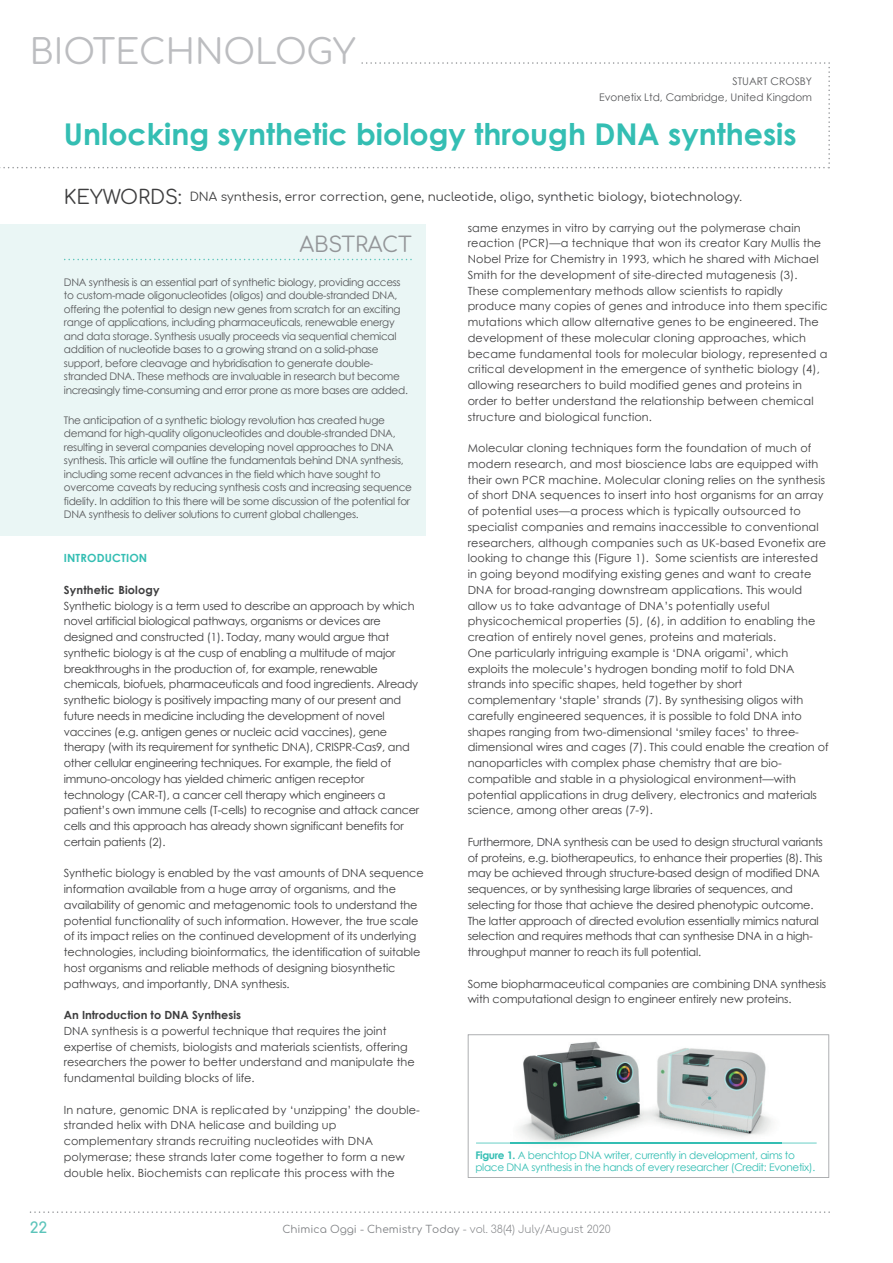
<style>
.page{position:relative;width:893px;height:1263px;background:#fff}
.page>*{position:absolute;margin:0;border:0;box-sizing:border-box;transform-origin:0 0}
.t1{font:34.5px "Comfortaa";color:#bcbdc0}
.t2{font:700 30px "Century Gothic";color:#34beb3}
.t3{font:21px "Comfortaa";letter-spacing:-.01em;color:#939598}
.t4{font:700 15px "Comfortaa";color:#5bc4ba}
.t5{font:12px "Comfortaa";color:#3e3e3f}
.t6{font:11.25px/15.8px "Century Gothic";color:#3e3e3f}
.t7{font:11.25px/15.8px "Century Gothic";letter-spacing:-.02em;color:#3e3e3f}
.t8{font:700 11.25px "Century Gothic";color:#3e3e3f}
.t9{font:700 11.25px "Century Gothic";letter-spacing:.015em;color:#34beb3}
.t10{font:10.5px/13.5px "Century Gothic";letter-spacing:-.03em;color:#57585a}
.t11{font:10.5px/12px "Century Gothic";letter-spacing:-.03em;color:#34beb3}
.t12{font:10.5px "Comfortaa";color:#808285}
.t13{font:10.5px/16.2px "Century Gothic";color:#57585a;text-align:right}
.s1{font-size:19.5px}
.s2{font-weight:700}
.s3{font-weight:300}
</style>
<div class="page">
<div style="left:0;top:224px;width:425px;height:312px;background:#eaf6f5"></div>
<svg style="left:64px;top:259px;width:348px;height:1px"></svg>
<svg style="left:715px;top:62px;width:115px;height:106px"></svg>
<svg style="left:468px;top:1034px;width:361px;height:144px"></svg>
<svg style="left:476px;top:1143px;width:341px;height:1px"></svg>
<img style="left:510px;top:1143px;width:271px;height:1px">
<svg style="left:30px;top:1211px;width:800px;height:2px"></svg>
<h1 class="t1" style="left:30px;top:20px;width:327px">BIOTECHNOLOGY</h1>
<p class="t13" style="left:599px;top:73px;width:215px">STUART CROSBY<br>Evonetix Ltd, Cambridge, United Kingdom</p>
<h2 class="t2" style="left:64px;top:111px;width:734px">Unlocking synthetic biology through DNA synthesis</h2>
<p class="t5" style="left:64px;top:185px;width:680px"><span class="s1">KEYWORDS:</span> DNA synthesis, error correction, gene, nucleotide, oligo, synthetic biology, biotechnology.</p>
<h3 class="t3" style="left:299px;top:225px;width:114px">ABSTRACT</h3>
<p class="t10" style="left:64px;top:275px;width:345px">DNA synthesis is an essential part of synthetic biology, providing access to custom-made oligonucleotides (oligos) and double-stranded DNA, offering the potential to design new genes from scratch for an exciting range of applications, including pharmaceuticals, renewable energy and data storage. Synthesis usually proceeds via sequential chemical addition of nucleotide bases to a growing strand on a solid-phase support, before cleavage and hybridisation to generate double&shy;stranded DNA. These methods are invaluable in research but become increasingly time-consuming and error prone as more bases are added.</p>
<p class="t10" style="left:64px;top:413px;width:350px">The anticipation of a synthetic biology revolution has created huge demand for high-quality oligonucleotides and double-stranded DNA, resulting in several companies developing novel approaches to DNA synthesis. This article will outline the fundamentals behind DNA synthesis, including some recent advances in the field which have sought to overcome caveats by reducing synthesis costs and increasing sequence fidelity. In addition to this there will be some discussion of the potential for DNA synthesis to deliver solutions to current global challenges.</p>
<p class="t9" style="left:64px;top:550px;width:85px">INTRODUCTION</p>
<p class="t8" style="left:64px;top:581px;width:97px">Synthetic Biology</p>
<p class="t7" style="left:64px;top:597px;width:357px">Synthetic biology is a term used to describe an approach by which novel artificial biological pathways, organisms or devices are designed and constructed (1). Today, many would argue that synthetic biology is at the cusp of enabling a multitude of major breakthroughs in the production of, for example, renewable chemicals, biofuels, pharmaceuticals and food ingredients. Already synthetic biology is positively impacting many of our present and future needs in medicine including the development of novel vaccines (e.g. antigen genes or nucleic acid vaccines), gene therapy (with its requirement for synthetic DNA), CRISPR-Cas9, and other cellular engineering techniques. For example, the field of immuno-oncology has yielded chimeric antigen receptor technology (CAR-T), a cancer cell therapy which engineers a patient’s own immune cells (T-cells) to recognise and attack cancer cells and this approach has already shown significant benefits for certain patients (2).</p>
<p class="t6" style="left:64px;top:865px;width:361px">Synthetic biology is enabled by the vast amounts of DNA sequence information available from a huge array of organisms, and the availability of genomic and metagenomic tools to understand the potential functionality of such information. However, the true scale of its impact relies on the continued development of its underlying technologies, including bioinformatics, the identification of suitable host organisms and reliable methods of designing biosynthetic pathways, and importantly, DNA synthesis.</p>
<p class="t8" style="left:64px;top:1006px;width:179px">An Introduction to DNA Synthesis</p>
<p class="t6" style="left:64px;top:1023px;width:352px">DNA synthesis is a powerful technique that requires the joint expertise of chemists, biologists and materials scientists, offering researchers the power to better understand and manipulate the fundamental building blocks of life.</p>
<p class="t6" style="left:64px;top:1101px;width:358px">In nature, genomic DNA is replicated by ‘unzipping’ the double&shy;stranded helix with DNA helicase and building up complementary strands recruiting nucleotides with DNA polymerase; these strands later come together to form a new double helix. Biochemists can replicate this process with the</p>
<p class="t6" style="left:468px;top:219px;width:361px">same enzymes in vitro by carrying out the polymerase chain reaction (PCR)—a technique that won its creator Kary Mullis the Nobel Prize for Chemistry in 1993, which he shared with Michael Smith for the development of site-directed mutagenesis (3).<br>These complementary methods allow scientists to rapidly produce many copies of genes and introduce into them specific mutations which allow alternative genes to be engineered. The development of these molecular cloning approaches, which became fundamental tools for molecular biology, represented a critical development in the emergence of synthetic biology (4), allowing researchers to build modified genes and proteins in order to better understand the relationship between chemical structure and biological function.</p>
<p class="t6" style="left:468px;top:440px;width:363px">Molecular cloning techniques form the foundation of much of modern research, and most bioscience labs are equipped with their own PCR machine. Molecular cloning relies on the synthesis of short DNA sequences to insert into host organisms for an array of potential uses—a process which is typically outsourced to specialist companies and remains inaccessible to conventional researchers, although companies such as UK-based Evonetix are looking to change this (Figure 1). Some scientists are interested in going beyond modifying existing genes and want to create DNA for broad-ranging downstream applications. This would allow us to take advantage of DNA’s potentially useful physicochemical properties (5), (6), in addition to enabling the creation of entirely novel genes, proteins and materials.<br>One particularly intriguing example is ‘DNA origami’, which exploits the molecule’s hydrogen bonding motif to fold DNA strands into specific shapes, held together by short complementary ‘staple’ strands (7). By synthesising oligos with carefully engineered sequences, it is possible to fold DNA into shapes ranging from two-dimensional ‘smiley faces’ to three&shy;dimensional wires and cages (7). This could enable the creation of nanoparticles with complex phase chemistry that are bio&shy;compatible and stable in a physiological environment—with potential applications in drug delivery, electronics and materials science, among other areas (7-9).</p>
<p class="t7" style="left:468px;top:834px;width:357px">Furthermore, DNA synthesis can be used to design structural variants of proteins, e.g. biotherapeutics, to enhance their properties (8). This may be achieved through structure-based design of modified DNA sequences, or by synthesising large libraries of sequences, and selecting for those that achieve the desired phenotypic outcome.<br>The latter approach of directed evolution essentially mimics natural selection and requires methods that can synthesise DNA in a high&shy;throughput manner to reach its full potential.</p>
<p class="t6" style="left:468px;top:975px;width:360px">Some biopharmaceutical companies are combining DNA synthesis with computational design to engineer entirely new proteins.</p>
<p class="t11" style="left:475px;top:1148px;width:341px"><span class="s2">Figure 1.</span> A benchtop DNA writer, currently in development, aims to place DNA synthesis in the hands of every researcher (Credit: Evonetix).</p>
<h3 class="t4" style="left:30px;top:1214px;width:19px">22</h3>
<p class="t12" style="left:282px;top:1220px;width:330px">Chimica Oggi - Chemistry Today <span class="s3">- vol. 38(4) July/August 2020</span></p>
</div>
